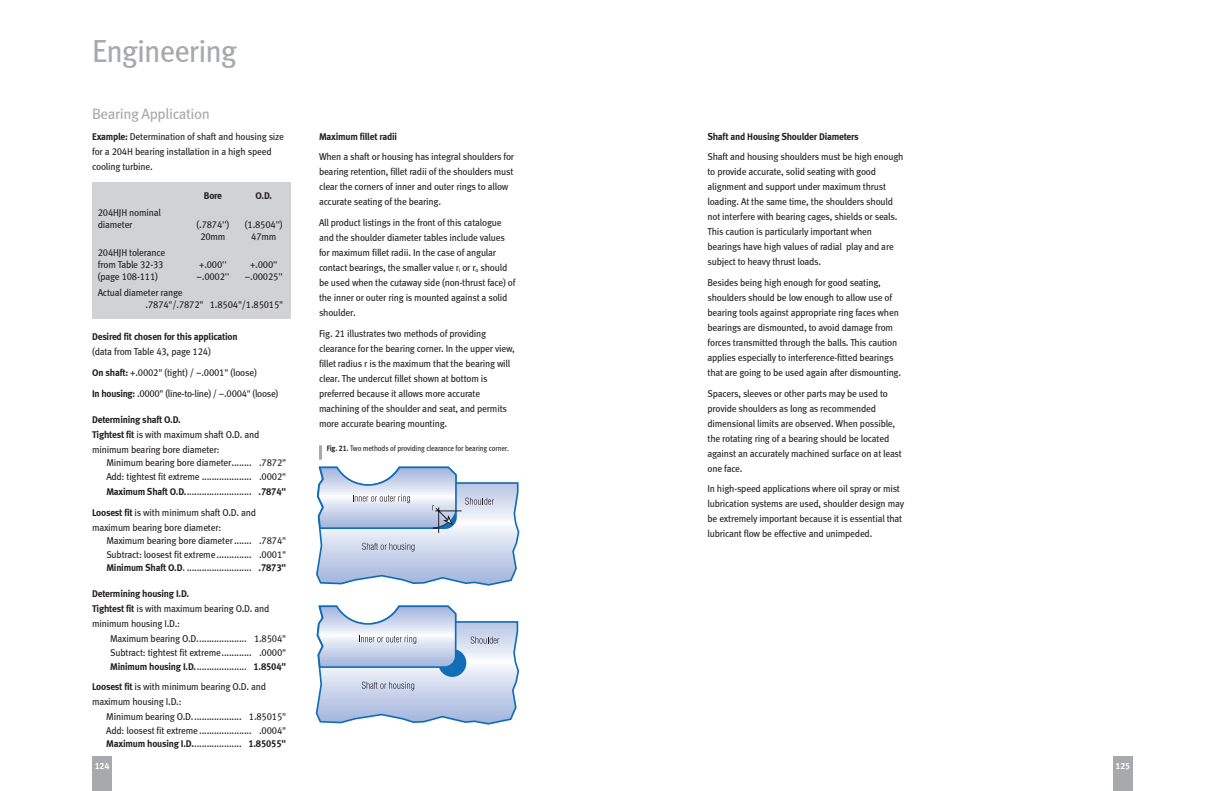
<style>
.page{position:relative;width:1225px;height:791px;background:#fff}
.page>*{position:absolute;margin:0;border:0;box-sizing:border-box;transform-origin:0 0}
.t1{font:32px "Meta Book LF";letter-spacing:-.03em;color:#a8a9ad;scale:.95 1}
.t2{font:15px "Meta Book LF";letter-spacing:-.025em;color:#a8a9ad}
.t3{font:10px/15px "Meta Book LF";letter-spacing:-.02em;color:#231f20;scale:.95 1}
.t4{font:10px "Meta Bold LF";letter-spacing:-.02em;color:#231f20;scale:.95 1}
.t5{font:9px "Meta Bold LF Caps";letter-spacing:-.02em;color:#fff}
.t6{font:8px "Meta Book LF";letter-spacing:-.015em;color:#231f20;scale:.88 1}
.s1{font-family:"Meta Bold LF"}
.s2{font-family:"Meta Book LF"}
</style>
<div class="page">
<div style="left:92px;top:757px;width:20px;height:34px;background:#a8a9ad"></div>
<div style="left:92px;top:183px;width:199px;height:136px;background:#d1d2d4"></div>
<svg style="left:316px;top:466px;width:203px;height:120px"></svg>
<svg style="left:316px;top:605px;width:203px;height:120px"></svg>
<hr style="left:319px;top:445px;width:3px;height:15px;background:#a8a9ad">
<div style="left:1113px;top:757px;width:19px;height:34px;background:#a8a9ad"></div>
<h1 class="t1" style="left:92px;top:33px;width:154px">Engineering</h1>
<h2 class="t2" style="left:92px;top:105px;width:119px">Bearing Application</h2>
<p class="t3" style="left:92px;top:128px;width:203px"><span class="s1">Example:</span> Determination of shaft and housing size for a 204H bearing installation in a high speed cooling turbine.</p>
<p class="t4" style="left:204px;top:190px;width:21px">Bore</p>
<p class="t4" style="left:256px;top:190px;width:19px">O.D.</p>
<p class="t3" style="left:98px;top:206px;width:68px;line-height:12px">204HJH nominal diameter</p>
<p class="t3" style="left:197px;top:216px;width:36px">(.7874'')</p>
<p class="t3" style="left:245px;top:216px;width:41px">(1.8504'')</p>
<p class="t3" style="left:200px;top:228px;width:28px">20mm</p>
<p class="t3" style="left:251px;top:228px;width:28px">47mm</p>
<p class="t3" style="left:98px;top:246px;width:72px;line-height:12px">204HJH tolerance from Table 32-33</p>
<p class="t3" style="left:199px;top:257px;width:30px">+.000''</p>
<p class="t3" style="left:250px;top:257px;width:30px">+.000''</p>
<p class="t3" style="left:98px;top:269px;width:65px">(page 108-111)</p>
<p class="t3" style="left:196px;top:269px;width:36px">–.0002''</p>
<p class="t3" style="left:245px;top:269px;width:41px">–.00025''</p>
<p class="t3" style="left:146px;top:286px;width:146px;line-height:12px;text-indent:-48px">Actual diameter range<br>.7874"/.7872" 1.8504"/1.85015"</p>
<p class="t4" style="left:92px;top:331px;width:155px">Desired fit chosen for this application</p>
<p class="t3" style="left:92px;top:341px;width:198px;line-height:20.7px">(data from Table 43, page 124)<br><span class="s1">On shaft:</span> +.0002" (tight) / –.0001" (loose)<br><span class="s1">In housing:</span> .0000" (line-to-line) / –.0004" (loose)</p>
<p class="t4" style="left:92px;top:413px;width:95px">Determining shaft O.D.</p>
<p class="t3" style="left:92px;top:427px;width:177px"><span class="s1">Tightest fit</span> is with maximum shaft O.D. and minimum bearing bore diameter:</p>
<p class="t3" style="left:106px;top:456px;width:191px;line-height:13.5px">Minimum bearing bore diameter........ .7872"<br>Add: tightest fit extreme .................... .0002"</p>
<p class="t3" style="left:92px;top:481px;width:206px;line-height:20.7px;text-indent:14px"><span class="s1">Maximum Shaft O.D.</span>.......................... <span class="s1">.7874"<br>Loosest fit</span> is with minimum shaft O.D. and</p>
<p class="t3" style="left:106px;top:520px;width:191px;line-height:13.5px;text-indent:-14px">maximum bearing bore diameter:<br>Maximum bearing bore diameter....... .7874" Subtract: loosest fit extreme.............. .0001" <span class="s1">Minimum Shaft O.D</span>. .......................... <span class="s1">.7873"</span></p>
<p class="t4" style="left:92px;top:588px;width:104px">Determining housing I.D.</p>
<p class="t3" style="left:92px;top:601px;width:188px"><span class="s1">Tightest fit</span> is with maximum bearing O.D. and minimum housing I.D.:</p>
<p class="t3" style="left:110px;top:632px;width:187px;line-height:13.5px">Maximum bearing O.D.................... 1.8504"<br>Subtract: tightest fit extreme............ .0000"</p>
<p class="t4" style="left:110px;top:660px;width:187px">Minimum housing I.D.<span class="s2">....................</span> 1.8504"</p>
<p class="t3" style="left:92px;top:679px;width:184px"><span class="s1">Loosest fit</span> is with minimum bearing O.D. and maximum housing I.D.:</p>
<p class="t3" style="left:106px;top:710px;width:191px;line-height:13.5px">Minimum bearing O.D.................... 1.85015"<br>Add: loosest fit extreme..................... .0004"</p>
<p class="t4" style="left:106px;top:738px;width:191px">Maximum housing I.D.<span class="s2">...................</span> 1.85055"</p>
<p class="t5" style="left:95px;top:761px;width:16px">124</p>
<p class="t4" style="left:319px;top:130px;width:84px">Maximum fillet radii</p>
<p class="t3" style="left:319px;top:149px;width:207px">When a shaft or housing has integral shoulders for bearing retention, fillet radii of the shoulders must clear the corners of inner and outer rings to allow accurate seating of the bearing.</p>
<p class="t3" style="left:319px;top:215px;width:208px">All product listings in the front of this catalogue and the shoulder diameter tables include values for maximum fillet radii. In the case of angular contact bearings, the smaller value r<sub>i</sub> or r<sub>o</sub> should be used when the cutaway side (non-thrust face) of the inner or outer ring is mounted against a solid shoulder.</p>
<p class="t3" style="left:319px;top:325px;width:208px">Fig. 21 illustrates two methods of providing clearance for the bearing corner. In the upper view, fillet radius r is the maximum that the bearing will clear. The undercut fillet shown at bottom is preferred because it allows more accurate machining of the shoulder and seat, and permits more accurate bearing mounting.</p>
<p class="t6" style="left:327px;top:444px;width:209px"><span class="s1">Fig. 21.</span> Two methods of providing clearance for bearing corner.</p>
<p class="t4" style="left:707px;top:130px;width:161px">Shaft and Housing Shoulder Diameters</p>
<p class="t3" style="left:707px;top:149px;width:208px">Shaft and housing shoulders must be high enough to provide accurate, solid seating with good alignment and support under maximum thrust loading. At the same time, the shoulders should not interfere with bearing cages, shields or seals.<br>This caution is particularly important when bearings have high values of radial play and are subject to heavy thrust loads.</p>
<p class="t3" style="left:707px;top:275px;width:205px">Besides being high enough for good seating, shoulders should be low enough to allow use of bearing tools against appropriate ring faces when bearings are dismounted, to avoid damage from forces transmitted through the balls. This caution applies especially to interference-fitted bearings that are going to be used again after dismounting.</p>
<p class="t3" style="left:707px;top:385px;width:206px">Spacers, sleeves or other parts may be used to provide shoulders as long as recommended dimensional limits are observed. When possible, the rotating ring of a bearing should be located against an accurately machined surface on at least one face.</p>
<p class="t3" style="left:707px;top:481px;width:208px">In high-speed applications where oil spray or mist lubrication systems are used, shoulder design may be extremely important because it is essential that lubricant flow be effective and unimpeded.</p>
<p class="t5" style="left:1115px;top:761px;width:16px">125</p>
</div>
